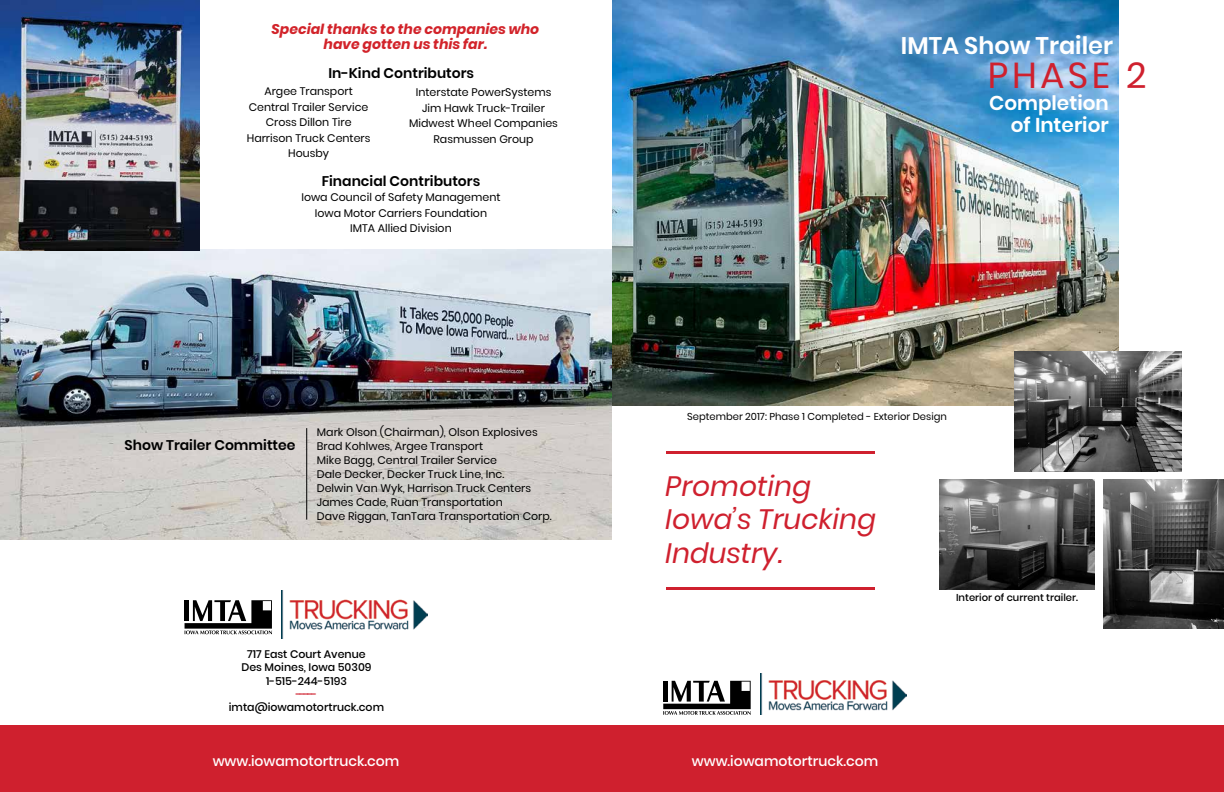
<style>
.page{position:relative;width:1224px;height:792px;background:#fff}
.page>*{position:absolute;margin:0;border:0;box-sizing:border-box;transform-origin:0 0}
.t1{font:36px "Poppins";letter-spacing:.1em;color:#cf202e}
.t2{font:italic 28px/33.6px "Poppins";color:#cf202e}
.t3{font:600 24px "Poppins";color:#fff}
.t4{font:600 20px/22px "Poppins";color:#fff;text-align:right}
.t5{font:600 14px "Poppins";color:#000}
.t6{font:italic 700 14px/15.5px "Poppins";color:#d2232a;text-align:center}
.t7{font:500 14px "Poppins";color:#fff}
.t8{font:11px/15.5px "Poppins";color:#000;text-align:center}
.t9{font:500 11px/13.2px "Poppins";color:#000;text-align:center}
.t10{font:500 11px "Poppins";color:#cf202e}
.t11{font:10px "Poppins";color:#000}
.t12{font:500 10px "Poppins";color:#000}
</style>
<div class="page">
<img style="left:0;top:250px;width:612px;height:290px">
<div style="left:0;top:725px;width:1224px;height:67px;background:#cf202e"></div>
<img style="left:612px;top:0;width:507px;height:405px">
<hr style="left:667px;top:451px;width:208px;height:2px;background:#cf202e">
<hr style="left:667px;top:588px;width:208px;height:2px;background:#cf202e">
<svg style="left:663px;top:681px;width:88px;height:34px"></svg>
<img style="left:760px;top:674px;width:146px;height:41px">
<img style="left:1104px;top:479px;width:120px;height:149px">
<img style="left:939px;top:479px;width:155px;height:111px">
<img style="left:1015px;top:351px;width:166px;height:120px">
<img style="left:0;top:0;width:200px;height:251px">
<svg style="left:185px;top:600px;width:87px;height:34px"></svg>
<img style="left:281px;top:590px;width:146px;height:49px">
<hr style="left:306px;top:428px;width:1px;height:92px;background:#000">
<p class="t6" style="left:272px;top:21px;width:269px">Special thanks to the companies who have gotten us this far.</p>
<p class="t5" style="left:328px;top:65px;width:147px">In-Kind Contributors</p>
<p class="t8" style="left:247px;top:84px;width:125px">Argee Transport<br>Central Trailer Service<br>Cross Dillon Tire<br>Harrison Truck Centers<br>Housby</p>
<p class="t8" style="left:409px;top:85px;width:150px">Interstate PowerSystems<br>Jim Hawk Truck-Trailer<br>Midwest Wheel Companies<br>Rasmussen Group</p>
<p class="t5" style="left:322px;top:173px;width:160px">Financial Contributors</p>
<p class="t8" style="left:301px;top:190px;width:201px">Iowa Council of Safety Management<br>Iowa Motor Carriers Foundation<br>IMTA Allied Division</p>
<p class="t5" style="left:125px;top:437px;width:172px">Show Trailer Committee</p>
<p class="t8" style="left:317px;top:425px;width:236px;line-height:14px;text-align:left">Mark Olson (Chairman), Olson Explosives Brad Kohlwes, Argee Transport<br>Mike Bagg, Central Trailer Service<br>Dale Decker, Decker Truck Line, Inc.<br>Delwin Van Wyk, Harrison Truck Centers James Cade, Ruan Transportation<br>Dave Riggan, TanTara Transportation Corp.</p>
<p class="t9" style="left:241px;top:648px;width:132px">717 East Court Avenue<br>Des Moines, Iowa 50309<br>1-515-244-5193</p>
<p class="t10" style="left:296px;top:688px;width:23px">-----</p>
<p class="t9" style="left:229px;top:701px;width:157px">imta@iowamotortruck.com</p>
<p class="t7" style="left:213px;top:753px;width:188px">www.iowamotortruck.com</p>
<h3 class="t3" style="left:901px;top:31px;width:214px">IMTA Show Trailer</h3>
<h1 class="t1" style="left:988px;top:55px;width:160px">PHASE 2</h1>
<h3 class="t4" style="left:989px;top:93px;width:121px">Completion of Interior</h3>
<p class="t11" style="left:687px;top:411px;width:261px">September 2017: Phase 1 Completed - Exterior Design</p>
<h2 class="t2" style="left:665px;top:469px;width:212px">Promoting<br>Iowa’s Trucking<br>Industry.</h2>
<p class="t12" style="left:956px;top:592px;width:123px">Interior of current trailer.</p>
<p class="t7" style="left:692px;top:753px;width:188px">www.iowamotortruck.com</p>
</div>
